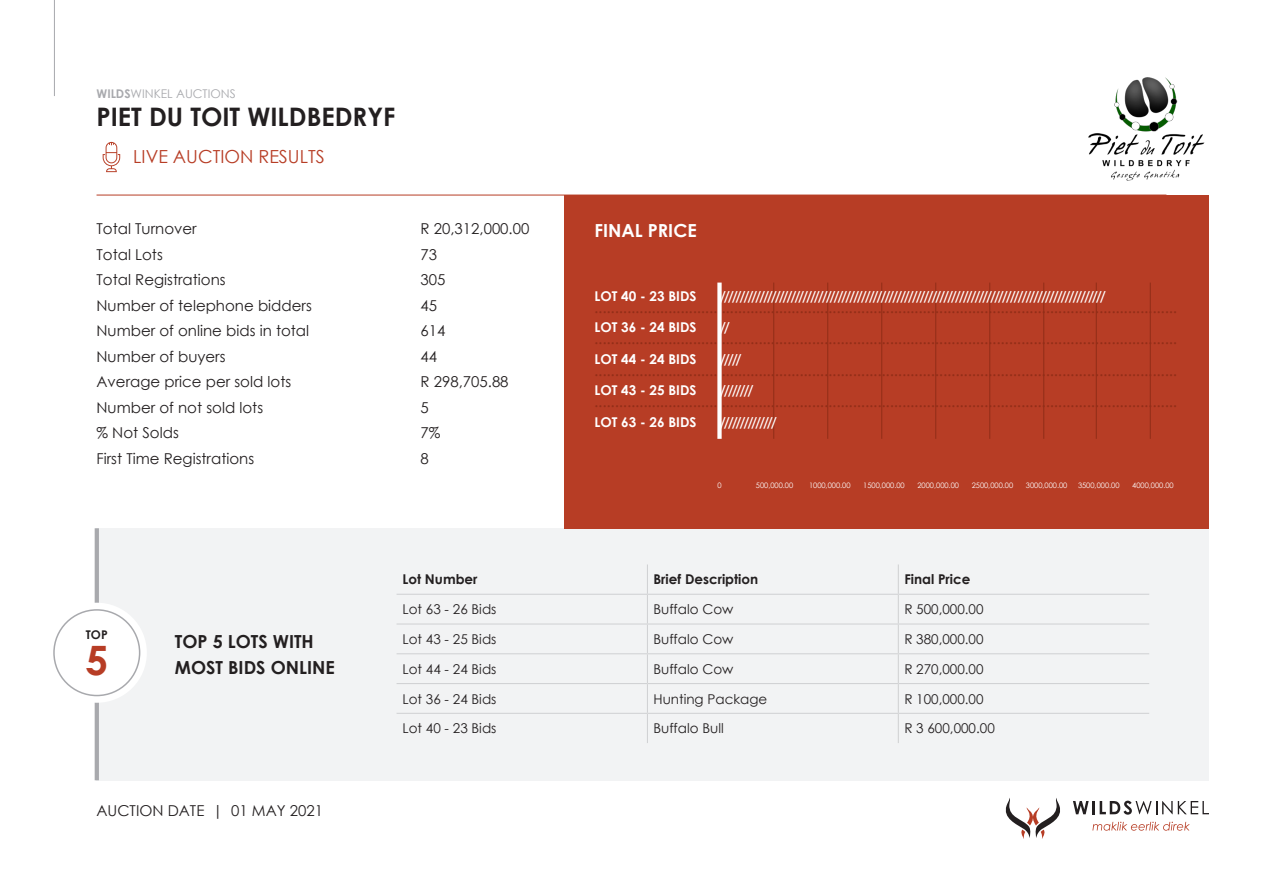
<style>
.page{position:relative;width:1263px;height:893px;background:#fff}
.page>*{position:absolute;margin:0;border:0;box-sizing:border-box;transform-origin:0 0}
.t1{font:700 40.5px "Century Gothic";color:#b73d25}
.t2{font:700 25.5px "Century Gothic";color:#231f20}
.t3{font:18px "Minion Pro";color:#932e18}
.t4{font:700 18px "Century Gothic";color:#231f20}
.t5{font:18px "Century Gothic";color:#b73d25}
.t6{font:700 18px "Century Gothic";color:#fff}
.t7{font:15px "Century Gothic";color:#231f20}
.t8{font:700 13.5px "Century Gothic";color:#fff}
.t9{font:13.5px "Century Gothic";color:#231f20}
.t10{font:700 13.5px "Century Gothic";color:#231f20}
.t11{font:12px "Century Gothic";color:#a8a9ad}
.t12{font:700 12px "Century Gothic";color:#231f20}
.t13{font:7.5px "Century Gothic";color:#fff}
.s1{font-weight:700}
</style>
<div class="page">
<svg style="left:1005px;top:798px;width:55px;height:41px"></svg>
<svg style="left:1073px;top:801px;width:99px;height:14px"></svg>
<svg style="left:1178px;top:801px;width:31px;height:13px"></svg>
<svg style="left:1092px;top:822px;width:98px;height:9px"></svg>
<hr style="left:54px;top:0;width:1px;height:96px;background:#a8a9ad">
<hr style="left:97px;top:195px;width:1069px;height:1px;background:#b73d25">
<div style="left:97px;top:528px;width:1112px;height:252px;background:#f2f3f4"></div>
<div style="left:564px;top:195px;width:645px;height:333px;background:#b73d25"></div>
<hr style="left:773px;top:283px;width:1px;height:156px;background:#932e18">
<hr style="left:827px;top:283px;width:1px;height:156px;background:#932e18">
<hr style="left:881px;top:283px;width:1px;height:156px;background:#932e18">
<hr style="left:935px;top:283px;width:1px;height:156px;background:#932e18">
<hr style="left:1096px;top:283px;width:1px;height:156px;background:#932e18">
<hr style="left:989px;top:283px;width:1px;height:156px;background:#932e18">
<hr style="left:1150px;top:283px;width:1px;height:156px;background:#932e18">
<hr style="left:1043px;top:283px;width:1px;height:156px;background:#932e18">
<div style="left:717px;top:283px;width:5px;height:156px;background:#fff"></div>
<hr style="left:95px;top:528px;width:4px;height:252px;background:#a8a9ad">
<div style="left:47px;top:603px;width:100px;height:100px;background:#fff;border-radius:50%"></div>
<div style="left:53px;top:609px;width:87px;height:87px;border:2px solid #a8a9ad;border-radius:50%"></div>
<hr style="left:647px;top:564px;width:1px;height:30px;background:#d1d2d4">
<hr style="left:898px;top:564px;width:1px;height:30px;background:#d1d2d4">
<hr style="left:396px;top:594px;width:251px;height:1px;background:#d1d2d4">
<hr style="left:647px;top:594px;width:251px;height:1px;background:#d1d2d4">
<hr style="left:898px;top:594px;width:251px;height:1px;background:#d1d2d4">
<hr style="left:396px;top:623px;width:251px;height:2px;background:#d1d2d4">
<hr style="left:647px;top:623px;width:251px;height:2px;background:#d1d2d4">
<hr style="left:898px;top:623px;width:251px;height:2px;background:#d1d2d4">
<hr style="left:396px;top:653px;width:251px;height:1px;background:#d1d2d4">
<hr style="left:647px;top:653px;width:251px;height:1px;background:#d1d2d4">
<hr style="left:898px;top:653px;width:251px;height:1px;background:#d1d2d4">
<hr style="left:396px;top:683px;width:251px;height:1px;background:#d1d2d4">
<hr style="left:647px;top:683px;width:251px;height:1px;background:#d1d2d4">
<hr style="left:898px;top:683px;width:251px;height:1px;background:#d1d2d4">
<hr style="left:396px;top:713px;width:251px;height:1px;background:#d1d2d4">
<hr style="left:647px;top:713px;width:251px;height:1px;background:#d1d2d4">
<svg style="left:647px;top:595px;width:1px;height:148px"></svg>
<hr style="left:898px;top:713px;width:251px;height:1px;background:#d1d2d4">
<svg style="left:898px;top:595px;width:1px;height:148px"></svg>
<svg style="left:103px;top:142px;width:17px;height:30px"></svg>
<img style="left:1088px;top:77px;width:117px;height:104px">
<p class="t11" style="left:97px;top:86px;width:141px"><span class="s1">WILDS</span>WINKEL AUCTIONS</p>
<p class="t2" style="left:97px;top:98px;width:300px">PIET DU TOIT WILDBEDRYF</p>
<p class="t5" style="left:133px;top:144px;width:193px">LIVE AUCTION RESULTS</p>
<p class="t7" style="left:97px;top:218px;width:102px">Total Turnover</p>
<p class="t7" style="left:421px;top:218px;width:110px">R 20,312,000.00</p>
<p class="t7" style="left:97px;top:244px;width:68px">Total Lots</p>
<p class="t7" style="left:421px;top:244px;width:18px">73</p>
<p class="t7" style="left:97px;top:269px;width:131px">Total Registrations</p>
<p class="t7" style="left:421px;top:269px;width:26px">305</p>
<p class="t7" style="left:97px;top:295px;width:217px">Number of telephone bidders</p>
<p class="t7" style="left:421px;top:295px;width:18px">45</p>
<p class="t7" style="left:97px;top:320px;width:214px">Number of online bids in total</p>
<p class="t7" style="left:421px;top:320px;width:26px">614</p>
<p class="t7" style="left:97px;top:346px;width:131px">Number of buyers</p>
<p class="t7" style="left:421px;top:346px;width:18px">44</p>
<p class="t7" style="left:97px;top:371px;width:196px">Average price per sold lots</p>
<p class="t7" style="left:421px;top:371px;width:90px">R 298,705.88</p>
<p class="t7" style="left:97px;top:397px;width:168px">Number of not sold lots</p>
<p class="t7" style="left:421px;top:397px;width:10px">5</p>
<p class="t7" style="left:97px;top:422px;width:84px">% Not Solds</p>
<p class="t7" style="left:421px;top:422px;width:21px">7%</p>
<p class="t7" style="left:97px;top:448px;width:159px">First Time Registrations</p>
<p class="t7" style="left:421px;top:448px;width:10px">8</p>
<p class="t6" style="left:594px;top:216px;width:104px">FINAL PRICE</p>
<p class="t8" style="left:720px;top:286px;width:387px">//////////////////////////////////////////////////////////////////////////////////////////////////</p>
<p class="t8" style="left:720px;top:317px;width:12px">//</p>
<p class="t8" style="left:720px;top:349px;width:23px">/////</p>
<p class="t8" style="left:720px;top:380px;width:35px">////////</p>
<p class="t8" style="left:720px;top:412px;width:59px">//////////////</p>
<p class="t8" style="left:594px;top:286px;width:104px">LOT 40 - 23 BIDS</p>
<p class="t8" style="left:594px;top:317px;width:104px">LOT 36 - 24 BIDS</p>
<p class="t8" style="left:594px;top:349px;width:104px">LOT 44 - 24 BIDS</p>
<p class="t8" style="left:594px;top:380px;width:104px">LOT 43 - 25 BIDS</p>
<p class="t8" style="left:594px;top:412px;width:104px">LOT 63 - 26 BIDS</p>
<p class="t3" style="left:594px;top:295px;width:584px">..............................................................................................................................................</p>
<p class="t3" style="left:594px;top:326px;width:584px">..............................................................................................................................................</p>
<p class="t3" style="left:594px;top:358px;width:584px">..............................................................................................................................................</p>
<p class="t3" style="left:594px;top:390px;width:584px">..............................................................................................................................................</p>
<p class="t13" style="left:717px;top:480px;width:6px">0</p>
<p class="t13" style="left:756px;top:480px;width:39px">500,000.00</p>
<p class="t13" style="left:809px;top:480px;width:43px">1000,000.00</p>
<p class="t13" style="left:863px;top:480px;width:43px">1500,000.00</p>
<p class="t13" style="left:917px;top:480px;width:43px">2000,000.00</p>
<p class="t13" style="left:972px;top:480px;width:43px">2500,000.00</p>
<p class="t13" style="left:1026px;top:480px;width:43px">3000,000.00</p>
<p class="t13" style="left:1078px;top:480px;width:43px">3500,000.00</p>
<p class="t13" style="left:1132px;top:480px;width:43px">4000,000.00</p>
<p class="t12" style="left:86px;top:626px;width:23px">TOP</p>
<p class="t1" style="left:85px;top:630px;width:24px">5</p>
<p class="t4" style="left:175px;top:628px;width:140px">TOP 5 LOTS WITH</p>
<p class="t4" style="left:175px;top:653px;width:161px">MOST BIDS ONLINE</p>
<p class="t7" style="left:97px;top:800px;width:228px">AUCTION DATE | 01 MAY 2021</p>
<p class="t10" style="left:402px;top:569px;width:77px">Lot Number</p>
<p class="t10" style="left:653px;top:569px;width:106px">Brief Description</p>
<p class="t10" style="left:904px;top:569px;width:68px">Final Price</p>
<p class="t9" style="left:402px;top:600px;width:95px">Lot 63 - 26 Bids</p>
<p class="t9" style="left:653px;top:600px;width:81px">Buffalo Cow</p>
<p class="t9" style="left:904px;top:600px;width:81px">R 500,000.00</p>
<p class="t9" style="left:402px;top:630px;width:95px">Lot 43 - 25 Bids</p>
<p class="t9" style="left:653px;top:630px;width:81px">Buffalo Cow</p>
<p class="t9" style="left:904px;top:630px;width:81px">R 380,000.00</p>
<p class="t9" style="left:402px;top:659px;width:95px">Lot 44 - 24 Bids</p>
<p class="t9" style="left:653px;top:659px;width:81px">Buffalo Cow</p>
<p class="t9" style="left:904px;top:659px;width:81px">R 270,000.00</p>
<p class="t9" style="left:402px;top:689px;width:95px">Lot 36 - 24 Bids</p>
<p class="t9" style="left:653px;top:689px;width:115px">Hunting Package</p>
<p class="t9" style="left:904px;top:689px;width:81px">R 100,000.00</p>
<p class="t9" style="left:402px;top:719px;width:95px">Lot 40 - 23 Bids</p>
<p class="t9" style="left:653px;top:719px;width:72px">Buffalo Bull</p>
<p class="t9" style="left:904px;top:719px;width:92px">R 3 600,000.00</p>
</div>
